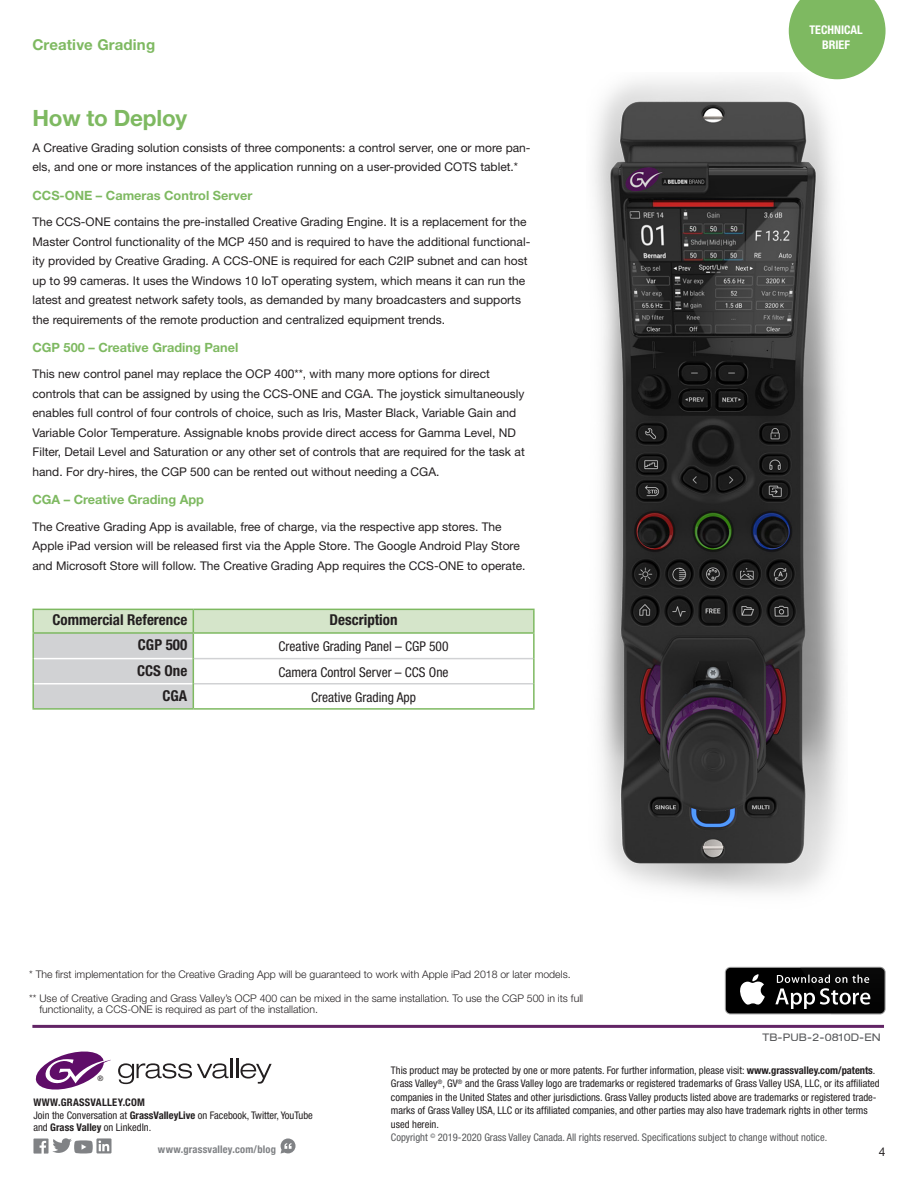
<style>
.page{position:relative;width:918px;height:1188px;background:#fff}
.page>*{position:absolute;margin:0;border:0;box-sizing:border-box;transform-origin:0 0}
._2019_Collateral_Hea{font:700 22.5px "Helvetica Neue";letter-spacing:-.01em;color:#7eb961}
._2019_Table_Subhead{font:700 condensed 15px "Helvetica Neue";color:#231f20}
._2019_Title_Page_Hea{font:700 15px "Helvetica Neue";letter-spacing:.01em;color:#7eb961}
._2019_Table_Body{font:condensed 13.5px "Helvetica Neue";color:#231f20}
._2019_Collateral_Sub{font:700 12.75px "Helvetica Neue";color:#7eb961}
._2019_Text{font:12px/19.5px "Helvetica Neue";color:#231f20}
.t1{font:700 condensed 12px/14.4px "Helvetica Neue";color:#fff;text-align:center}
._2019_Boilerplate{font:condensed 10.5px/13.5px "Helvetica Neue";color:#231f20}
._2019_Text_Footnote{font:300 10.5px/10.5px "Helvetica Neue";color:#231f20}
._2019_Boilerplate-2{font:condensed 10.5px "Helvetica Neue";color:#57585a}
.t2{font:700 condensed 10.5px "Helvetica Neue";letter-spacing:.02em;color:#808285}
.t3{font:expanded 10.5px "Helvetica Neue";letter-spacing:.01em;color:#57585a}
.t4{font:condensed 7.5px "Helvetica Neue";color:#231f20}
.s1{font-weight:700}
</style>
<div class="page">
<svg style="left:281px;top:1138px;width:15px;height:16px"></svg>
<svg style="left:33px;top:1138px;width:79px;height:16px"></svg>
<svg style="left:118px;top:1063px;width:111px;height:21px"></svg>
<hr style="left:230px;top:1058px;width:2px;height:20px;background:#231f20">
<hr style="left:237px;top:1058px;width:2px;height:20px;background:#231f20">
<svg style="left:240px;top:1063px;width:32px;height:21px"></svg>
<svg style="left:35px;top:1051px;width:76px;height:39px"></svg>
<hr style="left:32px;top:1025px;width:852px;height:3px;background:#622465">
<svg style="left:789px;top:0;width:97px;height:78px;background:#8fc276"></svg>
<hr style="left:32px;top:609px;width:161px;height:1px;background:#7eb961">
<hr style="left:32px;top:610px;width:2px;height:22px;background:#7eb961">
<hr style="left:193px;top:609px;width:342px;height:1px;background:#7eb961">
<hr style="left:533px;top:610px;width:2px;height:22px;background:#7eb961">
<hr style="left:32px;top:634px;width:2px;height:25px;background:#7eb961">
<hr style="left:533px;top:634px;width:2px;height:25px;background:#7eb961">
<hr style="left:32px;top:659px;width:2px;height:25px;background:#7eb961">
<hr style="left:533px;top:659px;width:2px;height:25px;background:#7eb961">
<hr style="left:32px;top:684px;width:2px;height:24px;background:#7eb961">
<hr style="left:533px;top:684px;width:2px;height:24px;background:#7eb961">
<hr style="left:32px;top:708px;width:161px;height:2px;background:#7eb961">
<hr style="left:193px;top:708px;width:342px;height:2px;background:#7eb961">
<hr style="left:32px;top:632px;width:161px;height:2px;background:#7eb961">
<hr style="left:193px;top:632px;width:342px;height:2px;background:#7eb961">
<svg style="left:33px;top:609px;width:501px;height:100px"></svg>
<img style="left:594px;top:73px;width:254px;height:820px">
<div style="left:726px;top:968px;width:159px;height:45px;background:#000;border-radius:5px"></div>
<svg style="left:740px;top:974px;width:25px;height:31px"></svg>
<svg style="left:775px;top:967px;width:111px;height:47px"></svg>
<p class="_2019_Title_Page_Hea" style="left:32px;top:35px;width:124px">Creative Grading</p>
<p class="_2019_Collateral_Hea" style="left:32px;top:104px;width:156px">How to Deploy</p>
<p class="_2019_Text" style="left:32px;top:138px;width:500px">A Creative Grading solution consists of three components: a control server, one or more pan&shy;els, and one or more instances of the application running on a user-provided COTS tablet.*</p>
<p class="_2019_Collateral_Sub" style="left:32px;top:187px;width:221px">CCS-ONE – Cameras Control Server</p>
<p class="_2019_Text" style="left:32px;top:212px;width:499px">The CCS-ONE contains the pre-installed Creative Grading Engine. It is a replacement for the Master Control functionality of the MCP 450 and is required to have the additional functional&shy;ity provided by Creative Grading. A CCS-ONE is required for each C2IP subnet and can host up to 99 cameras. It uses the Windows 10 IoT operating system, which means it can run the latest and greatest network safety tools, as demanded by many broadcasters and supports the requirements of the remote production and centralized equipment trends.</p>
<p class="_2019_Collateral_Sub" style="left:32px;top:340px;width:207px">CGP 500 – Creative Grading Panel</p>
<p class="_2019_Text" style="left:32px;top:364px;width:494px">This new control panel may replace the OCP 400**, with many more options for direct controls that can be assigned by using the CCS-ONE and CGA. The joystick simultaneously enables full control of four controls of choice, such as Iris, Master Black, Variable Gain and Variable Color Temperature. Assignable knobs provide direct access for Gamma Level, ND Filter, Detail Level and Saturation or any other set of controls that are required for the task at hand. For dry-hires, the CGP 500 can be rented out without needing a CGA.</p>
<p class="_2019_Collateral_Sub" style="left:32px;top:492px;width:173px">CGA – Creative Grading App</p>
<p class="_2019_Text" style="left:32px;top:516px;width:495px">The Creative Grading App is available, free of charge, via the respective app stores. The<br>Apple iPad version will be released first via the Apple Store. The Google Android Play Store and Microsoft Store will follow. The Creative Grading App requires the CCS-ONE to operate.</p>
<p class="_2019_Table_Subhead" style="left:52px;top:611px;width:136px">Commercial Reference</p>
<p class="_2019_Table_Subhead" style="left:330px;top:611px;width:69px">Description</p>
<p class="_2019_Table_Subhead" style="left:138px;top:636px;width:51px">CGP 500</p>
<p class="_2019_Table_Body" style="left:279px;top:639px;width:171px">Creative Grading Panel – CGP 500</p>
<p class="_2019_Table_Subhead" style="left:137px;top:661px;width:52px">CCS One</p>
<p class="_2019_Table_Body" style="left:279px;top:664px;width:172px">Camera Control Server – CCS One</p>
<p class="_2019_Table_Subhead" style="left:163px;top:686px;width:26px">CGA</p>
<p class="_2019_Table_Body" style="left:311px;top:689px;width:106px">Creative Grading App</p>
<p class="_2019_Text_Footnote" style="left:29px;top:969px;width:543px">* The first implementation for the Creative Grading App will be guaranteed to work with Apple iPad 2018 or later models.</p>
<p class="_2019_Text_Footnote" style="left:39px;top:993px;width:545px;text-indent:-10px">** Use of Creative Grading and Grass Valley’s OCP 400 can be mixed in the same installation. To use the CGP 500 in its full functionality, a CCS-ONE is required as part of the installation.</p>
<p class="t1" style="left:809px;top:23px;width:55px">TECHNICAL<br>BRIEF</p>
<p class="t4" style="left:98px;top:1074px;width:7px">®</p>
<p class="_2019_Boilerplate" style="left:33px;top:1095px;width:281px"><span class="s1">WWW.GRASSVALLEY.COM<br></span>Join the Conversation at <span class="s1">GrassValleyLive</span> on Facebook, Twitter, YouTube</p>
<p class="_2019_Boilerplate" style="left:33px;top:1121px;width:119px">and <span class="s1">Grass Valley</span> on LinkedIn.</p>
<p class="t2" style="left:158px;top:1141px;width:120px">www.grassvalley.com/blog</p>
<p class="t3" style="left:762px;top:1030px;width:120px">TB-PUB-2-0810D-EN</p>
<p class="_2019_Boilerplate" style="left:391px;top:1063px;width:486px">This product may be protected by one or more patents. For further information, please visit: <span class="s1">www.grassvalley.com/patents</span>.</p>
<p class="_2019_Boilerplate" style="left:391px;top:1077px;width:490px">Grass Valley<sup>®</sup>, GV<sup>®</sup> and the Grass Valley logo are trademarks or registered trademarks of Grass Valley USA, LLC, or its affiliated companies in the United States and other jurisdictions. Grass Valley products listed above are trademarks or registered trade&shy;marks of Grass Valley USA, LLC or its affiliated companies, and other parties may also have trademark rights in other terms used herein.</p>
<p class="_2019_Boilerplate-2" style="left:391px;top:1132px;width:438px">Copyright <sup>©</sup> 2019-2020 Grass Valley Canada. All rights reserved. Specifications subject to change without notice.</p>
<p class="_2019_Text" style="left:879px;top:1141px;width:8px">4</p>
</div>
